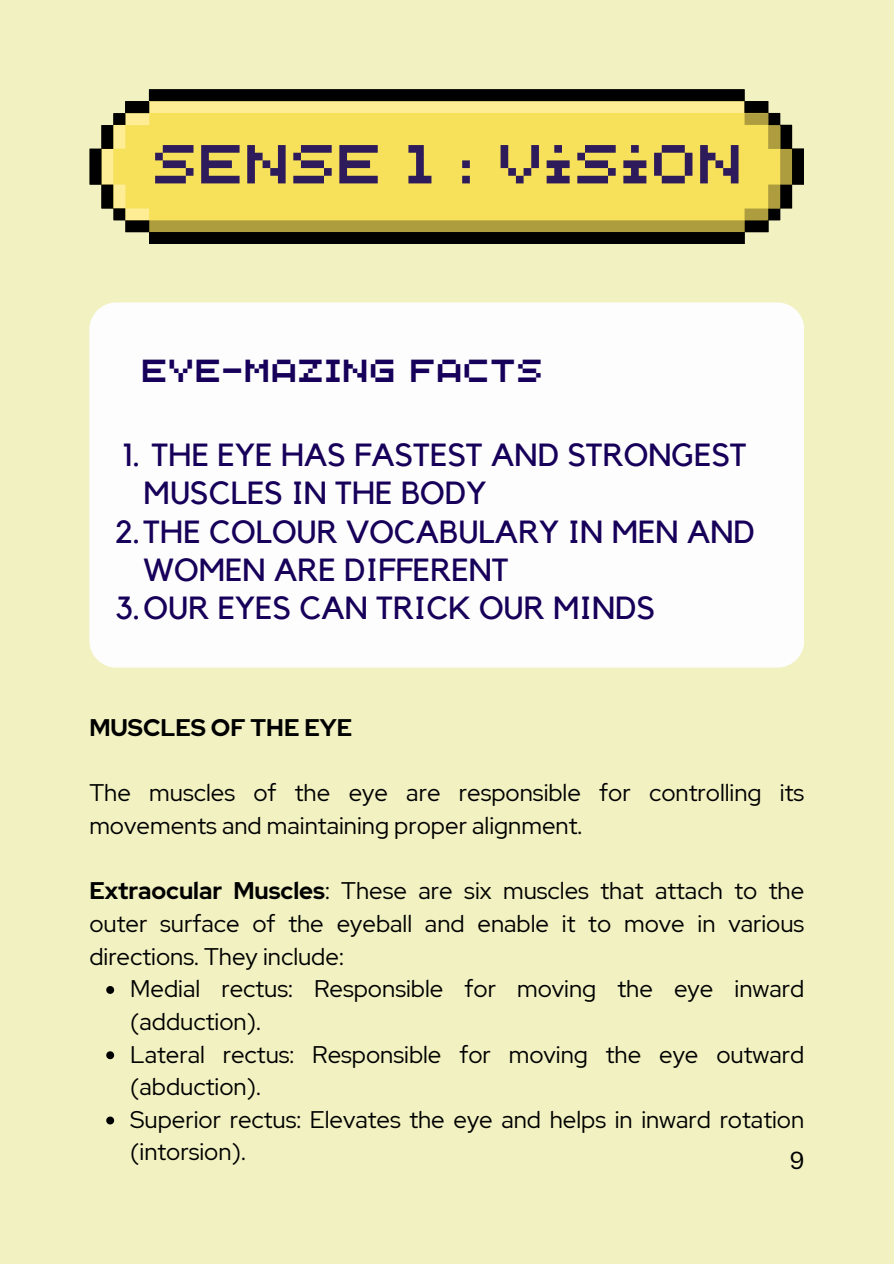
<style>
.page{position:relative;width:894px;height:1264px;background:#fff}
.page>*{position:absolute;margin:0;border:0;box-sizing:border-box;transform-origin:0 0}
.t1{font:54.75px "Arcade Gamer";color:#2e1b5b}
.t2{font:31.95px/38.2px "Kollektif";color:#160059}
.t3{font:31.95px "Arcade Gamer";color:#160059}
.t4{font:24px/32.7px "Red Hat Display";color:#000}
.t5{font:700 24px "Red Hat Display";color:#000}
.t6{font:24px "Canva Sans";color:#000}
.s1{font-weight:700}
</style>
<div class="page">
<div style="left:0;top:0;width:893px;height:1263px;background:#f1f1c2"></div>
<svg style="left:90px;top:89px;width:713px;height:155px"></svg>
<svg style="left:149px;top:113px;width:642px;height:119px;background:#ebd556"></svg>
<svg style="left:89px;top:302px;width:715px;height:365px;background:#fdfcfb"></svg>
<svg style="left:106px;top:986px;width:8px;height:7px"></svg>
<svg style="left:106px;top:1051px;width:8px;height:8px"></svg>
<svg style="left:106px;top:1116px;width:8px;height:8px"></svg>
<p class="t1" style="left:151px;top:137px;width:592px">SENSE 1 : VISION</p>
<h1 class="t3" style="left:141px;top:355px;width:403px">EYE-MAZING FACTS</h1>
<h2 class="t2" style="left:144px;top:437px;width:604px;text-indent:-20px">1. THE EYE HAS FASTEST AND STRONGEST<br>MUSCLES IN THE BODY</h2>
<p class="t2" style="left:144px;top:513px;width:613px;text-indent:-28px">2.THE COLOUR VOCABULARY IN MEN AND<br>WOMEN ARE DIFFERENT</p>
<p class="t2" style="left:115px;top:590px;width:541px">3.OUR EYES CAN TRICK OUR MINDS</p>
<p class="t5" style="left:89px;top:711px;width:264px">MUSCLES OF THE EYE</p>
<h4 class="t4" style="left:89px;top:776px;width:716px">The muscles of the eye are responsible for controlling its movements and maintaining proper alignment.</h4>
<p class="t4" style="left:89px;top:874px;width:716px;text-align:justify"><span class="s1">Extraocular Muscles</span>: These are six muscles that attach to the outer surface of the eyeball and enable it to move in various directions. They include:</p>
<p class="t4" style="left:130px;top:972px;width:675px">Medial rectus: Responsible for moving the eye inward (adduction).</p>
<p class="t4" style="left:130px;top:1037px;width:675px">Lateral rectus: Responsible for moving the eye outward (abduction).</p>
<p class="t4" style="left:130px;top:1102px;width:675px">Superior rectus: Elevates the eye and helps in inward rotation (intorsion).</p>
<p class="t6" style="left:789px;top:1142px;width:17px">9</p>
</div>
